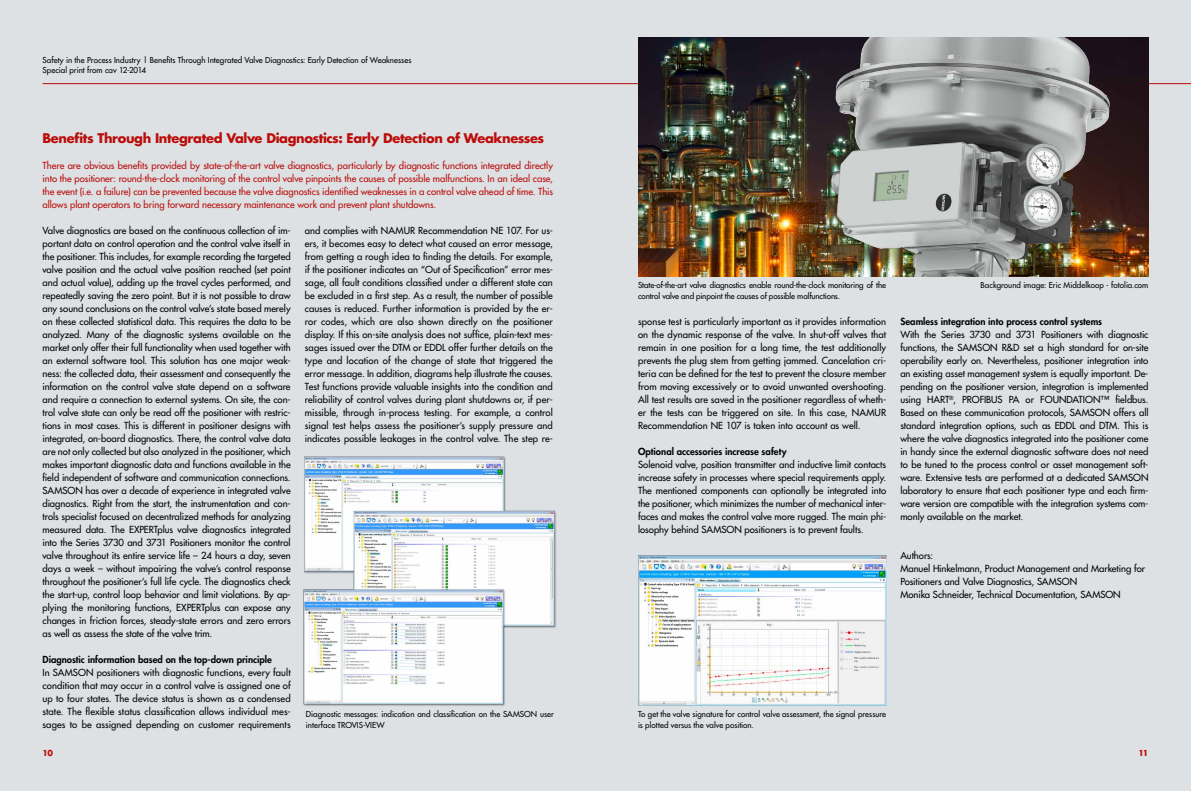
<style>
.page{position:relative;width:1191px;height:791px;background:#dde1e3}
.page>*{position:absolute;margin:0;border:0;box-sizing:border-box;transform-origin:0 0}
.t1{font:700 13px "Futura";letter-spacing:-.03em;color:#bb0c0a}
.t2{font:9.5px/13px "Futura";color:#000;text-align:justify}
.t3{font:9.5px/13px "Futura";letter-spacing:-.005em;color:#bb0c0a;text-align:justify}
.t4{font:800 9.5px "Futura";color:#000}
.t5{font:8px/11px "Futura";color:#000}
.t6{font:700 8px "Futura";color:#bb0c0a}
</style>
<div class="page">
<hr style="left:43px;top:83px;width:1148px;height:1px;background:#bb0c0a">
<img style="left:638px;top:37px;width:510px;height:239px">
<img style="left:638px;top:555px;width:248px;height:150px">
<img style="left:828px;top:37px;width:284px;height:239px">
<img style="left:303px;top:456px;width:253px;height:250px">
<p class="t5" style="left:43px;top:55px;width:370px;line-height:10px">Safety in the Process Industry | Benefits Through Integrated Valve Diagnostics: Early Detection of Weaknesses<br>Special print from cav 12-2014</p>
<h1 class="t1" style="left:43px;top:129px;width:503px">Benefits Through Integrated Valve Diagnostics: Early Detection of Weaknesses</h1>
<p class="t3" style="left:43px;top:159px;width:512px">There are obvious benefits provided by state-of-the-art valve diagnostics, particularly by diagnostic functions integrated directly into the positioner: round-the-clock monitoring of the control valve pinpoints the causes of possible malfunctions. In an ideal case, the event (i.e. a failure) can be prevented because the valve diagnostics identified weaknesses in a control valve ahead of time. This allows plant operators to bring forward necessary maintenance work and prevent plant shutdowns.</p>
<p class="t2" style="left:43px;top:224px;width:250px">Valve diagnostics are based on the continuous collection of im&shy;portant data on control operation and the control valve itself in the positioner. This includes, for example recording the targeted valve position and the actual valve position reached (set point and actual value), adding up the travel cycles performed, and repeatedly saving the zero point. But it is not possible to draw any sound conclusions on the control valve‘s state based merely on these collected statistical data. This requires the data to be analyzed. Many of the diagnostic systems available on the market only offer their full functionality when used together with an external software tool. This solution has one major weak&shy;ness: the collected data, their assessment and consequently the information on the control valve state depend on a software and require a connection to external systems. On site, the con&shy;trol valve state can only be read off the positioner with restric&shy;tions in most cases. This is different in positioner designs with integrated, on-board diagnostics. There, the control valve data are not only collected but also analyzed in the positioner, which makes important diagnostic data and functions available in the field independent of software and communication connections.<br>SAMSON has over a decade of experience in integrated valve diagnostics. Right from the start, the instrumentation and con&shy;trols specialist focused on decentralized methods for analyzing measured data. The EXPERTplus valve diagnostics integrated into the Series 3730 and 3731 Positioners monitor the control valve throughout its entire service life – 24 hours a day, seven days a week – without impairing the valve‘s control response throughout the positioner‘s full life cycle. The diagnostics check the start-up, control loop behavior and limit violations. By ap&shy;plying the monitoring functions, EXPERTplus can expose any changes in friction forces, steady-state errors and zero errors as well as assess the state of the valve trim.</p>
<p class="t4" style="left:43px;top:653px;width:231px">Diagnostic information based on the top-down principle</p>
<p class="t2" style="left:43px;top:666px;width:250px">In SAMSON positioners with diagnostic functions, every fault condition that may occur in a control valve is assigned one of up to four states. The device status is shown as a condensed state. The flexible status classification allows individual mes&shy;sages to be assigned depending on customer requirements</p>
<p class="t2" style="left:305px;top:224px;width:250px">and complies with NAMUR Recommendation NE 107. For us&shy;ers, it becomes easy to detect what caused an error message, from getting a rough idea to finding the details. For example, if the positioner indicates an “Out of Specification” error mes&shy;sage, all fault conditions classified under a different state can be excluded in a first step. As a result, the number of possible causes is reduced. Further information is provided by the er&shy;ror codes, which are also shown directly on the positioner display. If this on-site analysis does not suffice, plain-text mes&shy;sages issued over the DTM or EDDL offer further details on the type and location of the change of state that triggered the error message. In addition, diagrams help illustrate the causes.<br>Test functions provide valuable insights into the condition and reliability of control valves during plant shutdowns or, if per&shy;missible, through in-process testing. For example, a control signal test helps assess the positioner‘s supply pressure and indicates possible leakages in the control valve. The step re-</p>
<p class="t5" style="left:638px;top:279px;width:250px">State-of-the-art valve diagnostics enable round-the-clock monitoring of the control valve and pinpoint the causes of possible malfunctions.</p>
<p class="t5" style="left:980px;top:279px;width:169px">Background image: Eric Middelkoop - fotolia.com</p>
<p class="t2" style="left:638px;top:315px;width:250px">sponse test is particularly important as it provides information on the dynamic response of the valve. In shut-off valves that remain in one position for a long time, the test additionally prevents the plug stem from getting jammed. Cancelation cri&shy;teria can be defined for the test to prevent the closure member from moving excessively or to avoid unwanted overshooting.<br>All test results are saved in the positioner regardless of wheth&shy;er the tests can be triggered on site. In this case, NAMUR Recommendation NE 107 is taken into account as well.</p>
<p class="t4" style="left:638px;top:445px;width:150px">Optional accessories increase safety</p>
<p class="t2" style="left:638px;top:458px;width:250px">Solenoid valve, position transmitter and inductive limit contacts increase safety in processes where special requirements apply.<br>The mentioned components can optionally be integrated into the positioner, which minimizes the number of mechanical inter&shy;faces and makes the control valve more rugged. The main phi&shy;losophy behind SAMSON positioners is to prevent faults.</p>
<p class="t4" style="left:900px;top:315px;width:203px">Seamless integration into process control systems</p>
<p class="t2" style="left:900px;top:328px;width:250px">With the Series 3730 and 3731 Positioners with diagnostic functions, the SAMSON R&amp;D set a high standard for on-site operability early on. Nevertheless, positioner integration into an existing asset management system is equally important. De&shy;pending on the positioner version, integration is implemented using HART<sup>®</sup>, PROFIBUS PA or FOUNDATION™ fieldbus.<br>Based on these communication protocols, SAMSON offers all standard integration options, such as EDDL and DTM. This is where the valve diagnostics integrated into the positioner come in handy since the external diagnostic software does not need to be tuned to the process control or asset management soft&shy;ware. Extensive tests are performed at a dedicated SAMSON laboratory to ensure that each positioner type and each firm&shy;ware version are compatible with the integration systems com&shy;monly available on the market.</p>
<p class="t2" style="left:900px;top:549px;width:246px;text-align:left">Authors:<br>Manuel Hinkelmann, Product Management and Marketing for Positioners and Valve Diagnostics, SAMSON<br>Monika Schneider, Technical Documentation, SAMSON</p>
<p class="t5" style="left:306px;top:709px;width:250px">Diagnostic messages: indication and classification on the SAMSON user interface TROVIS-VIEW</p>
<p class="t5" style="left:638px;top:709px;width:250px">To get the valve signature for control valve assessment, the signal pressure is plotted versus the valve position.</p>
<p class="t6" style="left:43px;top:747px;width:12px">10</p>
<p class="t6" style="left:1138px;top:747px;width:11px">11</p>
</div>
